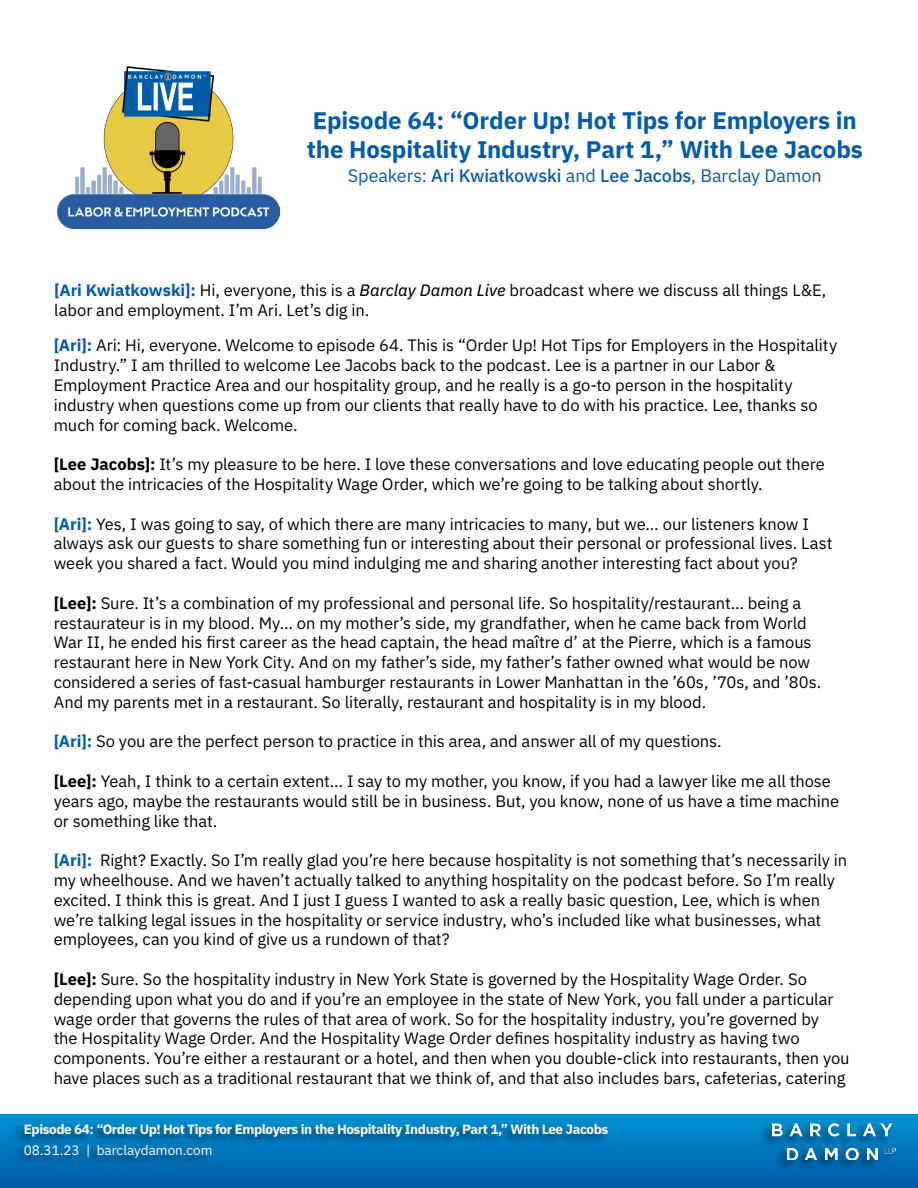
<style>
.page{position:relative;width:918px;height:1188px;background:#fff}
.page>*{position:absolute;margin:0;border:0;box-sizing:border-box;transform-origin:0 0}
.t1{font:700 24px/28.5px "IBM Plex Sans";letter-spacing:-.005em;color:#005daa}
.t2{font:18px "IBM Plex Sans";letter-spacing:-.01em;color:#005daa}
.t3{font:16.5px/19.8px "IBM Plex Sans";letter-spacing:-.005em;color:#000}
.t4{font:700 13.5px "IBM Plex Sans";letter-spacing:-.03em;color:#fff}
.t5{font:13.5px "IBM Plex Sans";color:#fff}
.s1{font-weight:500}
.s2{font-weight:700;color:#005daa}
.s3{font-family:"IBM Plex Sans Text";font-style:italic}
.s4{font-weight:700}
</style>
<div class="page">
<div style="left:0;top:1114px;width:918px;height:74px;background:linear-gradient(to bottom,#0091d1,#005ca9)"></div>
<div style="left:760px;top:1121px;width:138px;height:51px;background:#000;opacity:.55"></div>
<img style="left:772px;top:1123px;width:123px;height:37px">
<div style="left:12px;top:1121px;width:598px;height:48px;background:#000;opacity:.55"></div>
<img style="left:57px;top:66px;width:223px;height:162px">
<h1 class="t1" style="left:307px;top:104px;width:558px">Episode 64: “Order Up! Hot Tips for Employers in the Hospitality Industry, Part 1,” With Lee Jacobs</h1>
<p class="t2" style="left:348px;top:161px;width:475px">Speakers: <span class="s1">Ari Kwiatkowski</span> and <span class="s1">Lee Jacobs</span>, Barclay Damon</p>
<p class="t3" style="left:54px;top:279px;width:774px"><span class="s2">[Ari Kwiatkowski]:</span> Hi, everyone, this is a <span class="s3">Barclay Damon Live</span> broadcast where we discuss all things L&amp;E, labor and employment. I’m Ari. Let’s dig in.</p>
<p class="t3" style="left:54px;top:334px;width:785px"><span class="s2">[Ari]:</span> Ari: Hi, everyone. Welcome to episode 64. This is “Order Up! Hot Tips for Employers in the Hospitality Industry.” I am thrilled to welcome Lee Jacobs back to the podcast. Lee is a partner in our Labor &amp; Employment Practice Area and our hospitality group, and he really is a go-to person in the hospitality industry when questions come up from our clients that really have to do with his practice. Lee, thanks so much for coming back. Welcome.</p>
<p class="t3" style="left:54px;top:453px;width:773px"><span class="s4">[Lee Jacobs]:</span> It’s my pleasure to be here. I love these conversations and love educating people out there about the intricacies of the Hospitality Wage Order, which we’re going to be talking about shortly.</p>
<p class="t3" style="left:54px;top:513px;width:781px"><span class="s2">[Ari]:</span> Yes, I was going to say, of which there are many intricacies to many, but we… our listeners know I always ask our guests to share something fun or interesting about their personal or professional lives. Last week you shared a fact. Would you mind indulging me and sharing another interesting fact about you?</p>
<p class="t3" style="left:54px;top:592px;width:769px"><span class="s4">[Lee]:</span> Sure. It’s a combination of my professional and personal life. So hospitality/restaurant… being a restaurateur is in my blood. My… on my mother’s side, my grandfather, when he came back from World War II, he ended his first career as the head captain, the head maître d’ at the Pierre, which is a famous restaurant here in New York City. And on my father’s side, my father’s father owned what would be now considered a series of fast-casual hamburger restaurants in Lower Manhattan in the ’60s, ’70s, and ’80s.<br>And my parents met in a restaurant. So literally, restaurant and hospitality is in my blood.</p>
<p class="t3" style="left:54px;top:730px;width:669px"><span class="s2">[Ari]:</span> So you are the perfect person to practice in this area, and answer all of my questions.</p>
<p class="t3" style="left:54px;top:770px;width:787px"><span class="s4">[Lee]:</span> Yeah, I think to a certain extent… I say to my mother, you know, if you had a lawyer like me all those years ago, maybe the restaurants would still be in business. But, you know, none of us have a time machine or something like that.</p>
<p class="t3" style="left:54px;top:849px;width:795px"><span class="s2">[Ari]:</span> Right? Exactly. So I’m really glad you’re here because hospitality is not something that’s necessarily in my wheelhouse. And we haven’t actually talked to anything hospitality on the podcast before. So I’m really excited. I think this is great. And I just I guess I wanted to ask a really basic question, Lee, which is when we’re talking legal issues in the hospitality or service industry, who’s included like what businesses, what employees, can you kind of give us a rundown of that?</p>
<p class="t3" style="left:54px;top:968px;width:797px"><span class="s4">[Lee]:</span> Sure. So the hospitality industry in New York State is governed by the Hospitality Wage Order. So depending upon what you do and if you’re an employee in the state of New York, you fall under a particular wage order that governs the rules of that area of work. So for the hospitality industry, you’re governed by<br>the Hospitality Wage Order. And the Hospitality Wage Order defines hospitality industry as having two components. You’re either a restaurant or a hotel, and then when you double-click into restaurants, then you have places such as a traditional restaurant that we think of, and that also includes bars, cafeterias, catering</p>
<p class="t4" style="left:24px;top:1118px;width:586px">Episode 64: “Order Up! Hot Tips for Employers in the Hospitality Industry, Part 1,” With Lee Jacobs</p>
<p class="t5" style="left:24px;top:1140px;width:190px">08.31.23 | barclaydamon.com</p>
</div>
